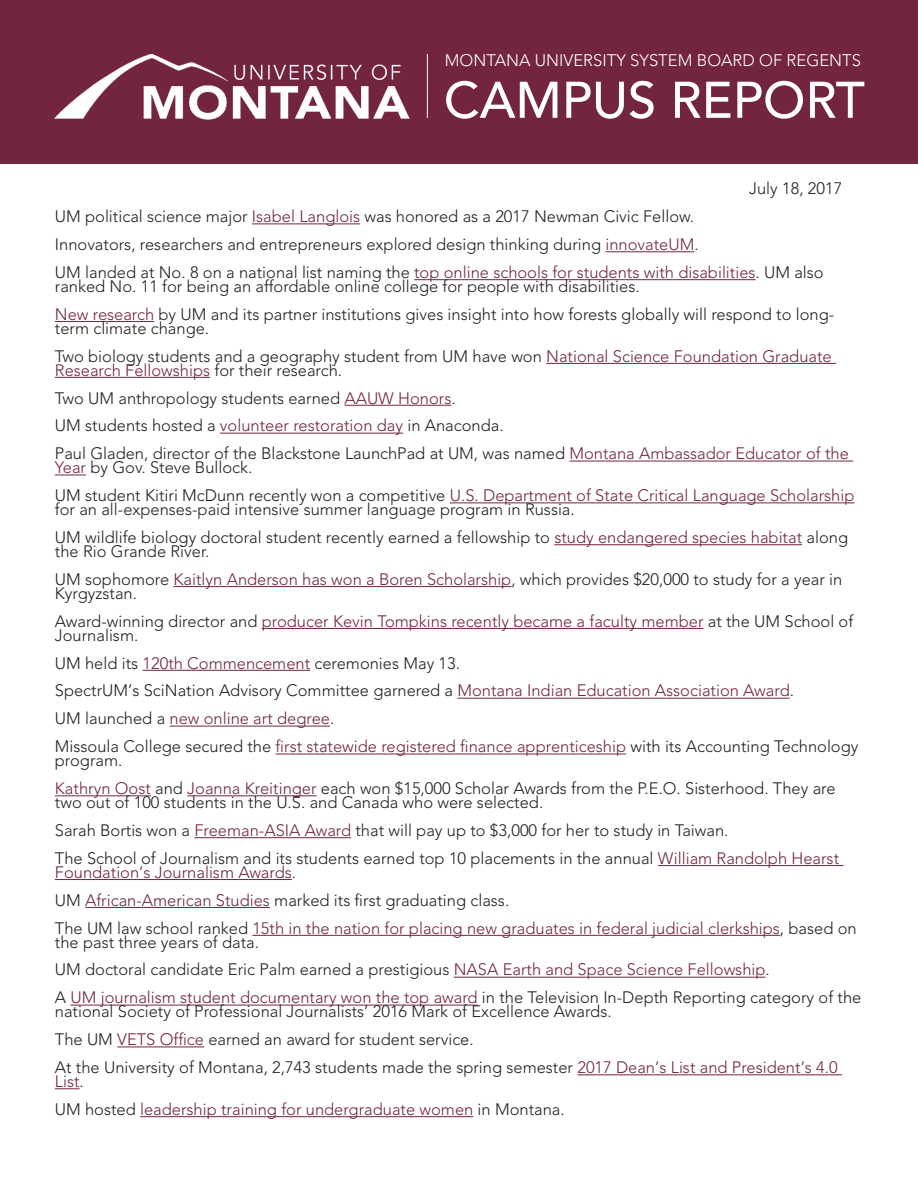
<style>
.page{position:relative;width:918px;height:1188px;background:#fff}
.page>*{position:absolute;margin:0;border:0;box-sizing:border-box;transform-origin:0 0}
.t1{font:500 51px "Avenir";color:#fff}
.t2{font:300 16.65px "Avenir";color:#fff}
.campus_report_body_t{font:300 16.5px/14px "Avenir";color:#231f20}
.campus_report_body_t-2{font:300 16.5px/14px "Avenir";color:#72253d}
.s1{color:#72253d}
.s2{color:#231f20}
</style>
<div class="page">
<div style="left:0;top:0;width:918px;height:164px;background:#72253d"></div>
<img style="left:54px;top:54px;width:356px;height:66px">
<hr style="left:427px;top:54px;width:1px;height:64px;background:#fff">
<hr style="left:252px;top:223px;width:108px;height:1px;background:#72253d">
<hr style="left:605px;top:251px;width:89px;height:1px;background:#72253d">
<hr style="left:414px;top:279px;width:342px;height:1px;background:#72253d">
<hr style="left:55px;top:321px;width:99px;height:1px;background:#72253d">
<hr style="left:546px;top:363px;width:290px;height:1px;background:#72253d">
<hr style="left:55px;top:377px;width:155px;height:1px;background:#72253d">
<hr style="left:344px;top:405px;width:107px;height:1px;background:#72253d">
<hr style="left:220px;top:433px;width:183px;height:1px;background:#72253d">
<hr style="left:569px;top:461px;width:284px;height:1px;background:#72253d">
<hr style="left:55px;top:475px;width:31px;height:1px;background:#72253d">
<hr style="left:450px;top:502px;width:404px;height:1px;background:#72253d">
<hr style="left:554px;top:544px;width:248px;height:1px;background:#72253d">
<hr style="left:174px;top:586px;width:337px;height:1px;background:#72253d">
<hr style="left:262px;top:628px;width:441px;height:1px;background:#72253d">
<hr style="left:143px;top:670px;width:167px;height:1px;background:#72253d">
<hr style="left:457px;top:698px;width:333px;height:1px;background:#72253d">
<hr style="left:170px;top:726px;width:160px;height:1px;background:#72253d">
<hr style="left:276px;top:754px;width:350px;height:1px;background:#72253d">
<hr style="left:55px;top:795px;width:96px;height:1px;background:#72253d">
<hr style="left:187px;top:795px;width:130px;height:1px;background:#72253d">
<hr style="left:194px;top:837px;width:157px;height:1px;background:#72253d">
<hr style="left:658px;top:865px;width:185px;height:1px;background:#72253d">
<hr style="left:55px;top:879px;width:237px;height:1px;background:#72253d">
<hr style="left:85px;top:907px;width:185px;height:1px;background:#72253d">
<hr style="left:252px;top:935px;width:528px;height:1px;background:#72253d">
<hr style="left:454px;top:977px;width:312px;height:1px;background:#72253d">
<hr style="left:70px;top:1005px;width:408px;height:1px;background:#72253d">
<hr style="left:117px;top:1047px;width:87px;height:1px;background:#72253d">
<hr style="left:577px;top:1074px;width:265px;height:1px;background:#72253d">
<svg style="left:55px;top:1088px;width:25px;height:1px"></svg>
<hr style="left:140px;top:1116px;width:333px;height:1px;background:#72253d">
<p class="t2" style="left:445px;top:50px;width:418px">MONTANA UNIVERSITY SYSTEM BOARD OF REGENTS</p>
<p class="t1" style="left:444px;top:71px;width:423px">CAMPUS REPORT</p>
<p class="campus_report_body_t" style="left:749px;top:182px;width:95px">July 18, 2017</p>
<p class="campus_report_body_t" style="left:55px;top:210px;width:641px">UM political science major <span class="s1">Isabel Langlois</span> was honored as a 2017 Newman Civic Fellow.</p>
<p class="campus_report_body_t" style="left:55px;top:237px;width:645px">Innovators, researchers and entrepreneurs explored design thinking during <span class="s1">innovateUM</span>.</p>
<p class="campus_report_body_t" style="left:55px;top:265px;width:770px">UM landed at No. 8 on a national list naming the <span class="s1">top online schools for students with disabilities</span>. UM also ranked No. 11 for being an affordable online college for people with disabilities.</p>
<p class="campus_report_body_t" style="left:55px;top:307px;width:781px"><span class="s1">New research</span> by UM and its partner institutions gives insight into how forests globally will respond to long&shy;term climate change.</p>
<p class="campus_report_body_t" style="left:55px;top:349px;width:778px">Two biology students and a geography student from UM have won <span class="s1">National Science Foundation Graduate<br>Research Fellowships</span> for their research.</p>
<p class="campus_report_body_t" style="left:55px;top:391px;width:402px">Two UM anthropology students earned <span class="s1">AAUW Honors</span>.</p>
<p class="campus_report_body_t" style="left:55px;top:419px;width:450px">UM students hosted a <span class="s1">volunteer restoration day</span> in Anaconda.</p>
<p class="campus_report_body_t" style="left:55px;top:447px;width:795px">Paul Gladen, director of the Blackstone LaunchPad at UM, was named <span class="s1">Montana Ambassador Educator of the<br>Year</span> by Gov. Steve Bullock.</p>
<p class="campus_report_body_t" style="left:55px;top:489px;width:801px">UM student Kitiri McDunn recently won a competitive <span class="s1">U.S. Department of State Critical Language Scholarship </span>for an all-expenses-paid intensive summer language program in Russia.</p>
<p class="campus_report_body_t" style="left:55px;top:530px;width:795px">UM wildlife biology doctoral student recently earned a fellowship to <span class="s1">study endangered species habitat</span> along the Rio Grande River.</p>
<p class="campus_report_body_t" style="left:55px;top:572px;width:789px">UM sophomore <span class="s1">Kaitlyn Anderson has won a Boren Scholarship</span>, which provides $20,000 to study for a year in<br>Kyrgyzstan.</p>
<p class="campus_report_body_t" style="left:55px;top:614px;width:800px">Award-winning director and <span class="s1">producer Kevin Tompkins recently became a faculty member</span> at the UM School of<br>Journalism.</p>
<p class="campus_report_body_t" style="left:55px;top:656px;width:407px">UM held its <span class="s1">120th Commencement</span> ceremonies May 13.</p>
<p class="campus_report_body_t" style="left:55px;top:684px;width:741px">SpectrUM’s SciNation Advisory Committee garnered a <span class="s1">Montana Indian Education Association Award</span>.</p>
<p class="campus_report_body_t-2" style="left:55px;top:712px;width:281px"><span class="s2">UM launched a</span> new online art degree<span class="s2">.</span></p>
<p class="campus_report_body_t" style="left:55px;top:740px;width:805px">Missoula College secured the <span class="s1">first statewide registered finance apprenticeship</span> with its Accounting Technology program.</p>
<p class="campus_report_body_t" style="left:55px;top:781px;width:782px"><span class="s1">Kathryn Oost</span> and <span class="s1">Joanna Kreitinger</span> each won $15,000 Scholar Awards from the P.E.O. Sisterhood. They are two out of 100 students in the U.S. and Canada who were selected.</p>
<p class="campus_report_body_t" style="left:55px;top:823px;width:675px">Sarah Bortis won a <span class="s1">Freeman-ASIA Award</span> that will pay up to $3,000 for her to study in Taiwan.</p>
<p class="campus_report_body_t" style="left:55px;top:851px;width:786px">The School of Journalism and its students earned top 10 placements in the annual <span class="s1">William Randolph Hearst<br>Foundation’s Journalism Awards</span>.</p>
<p class="campus_report_body_t" style="left:55px;top:893px;width:456px">UM <span class="s1">African-American Studies</span> marked its first graduating class.</p>
<p class="campus_report_body_t-2" style="left:55px;top:921px;width:803px"><span class="s2">The UM law school ranked</span> 15th in the nation for placing new graduates in federal judicial clerkships<span class="s2">, based on the past three years of data.</span></p>
<p class="campus_report_body_t" style="left:55px;top:963px;width:716px">UM doctoral candidate Eric Palm earned a prestigious <span class="s1">NASA Earth and Space Science Fellowship</span>.</p>
<p class="campus_report_body_t" style="left:55px;top:991px;width:808px">A <span class="s1">UM journalism student documentary won the top award</span> in the Television In-Depth Reporting category of the national Society of Professional Journalists’ 2016 Mark of Excellence Awards.</p>
<p class="campus_report_body_t" style="left:55px;top:1033px;width:420px">The UM <span class="s1">VETS Office</span> earned an award for student service.</p>
<p class="campus_report_body_t" style="left:55px;top:1060px;width:784px">At the University of Montana, 2,743 students made the spring semester <span class="s1">2017 Dean’s List and President’s 4.0<br>List</span>.</p>
<p class="campus_report_body_t-2" style="left:55px;top:1102px;width:511px"><span class="s2">UM hosted</span> leadership training for undergraduate women <span class="s2">in Montana.</span></p>
</div>
